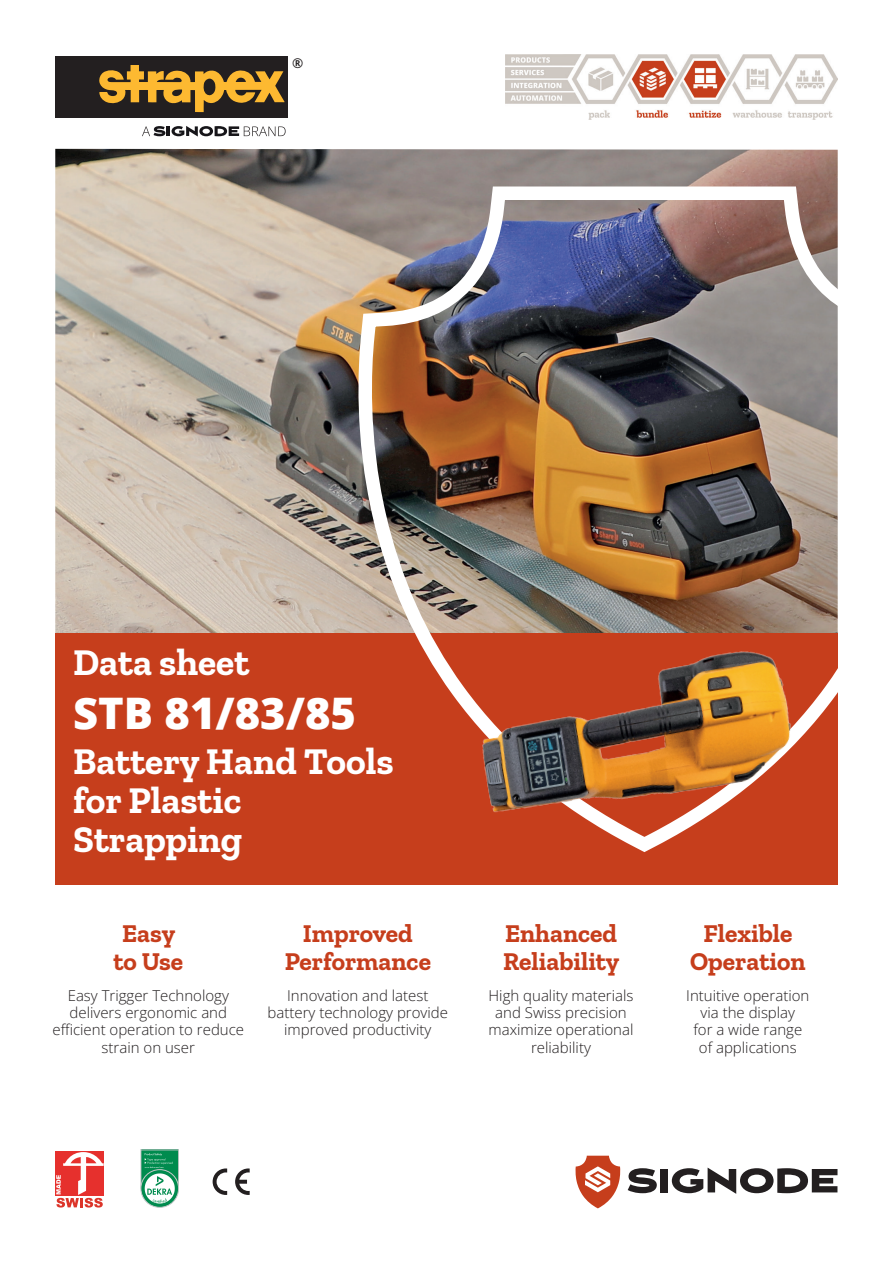
<style>
.page{position:relative;width:893px;height:1263px;background:#fff}
.page>*{position:absolute;margin:0;border:0;box-sizing:border-box;transform-origin:0 0}
.t1{font:800 43.5px "Open Sans";color:#fff}
.t2{font:700 37.5px/39px "Zilla Slab";color:#fff}
.t3{font:700 25.5px/28.5px "Zilla Slab";color:#c63e1c;text-align:center}
.t4{font:300 15px/17.2px "Open Sans";color:#231f20;text-align:center}
.t5{font:600 13.5px "Open Sans";color:#231f20}
</style>
<div class="page">
<div style="left:55px;top:1151px;width:49px;height:44px;background:#e6302d"></div>
<svg style="left:56px;top:1152px;width:48px;height:55px"></svg>
<svg style="left:213px;top:1168px;width:37px;height:27px"></svg>
<svg style="left:141px;top:1169px;width:38px;height:38px"></svg>
<div style="left:141px;top:1169px;width:38px;height:38px;border:1px solid #c7c8ca;border-radius:50%"></div>
<svg style="left:141px;top:1150px;width:38px;height:53px"></svg>
<img style="left:55px;top:149px;width:783px;height:484px">
<svg style="left:575px;top:1156px;width:45px;height:52px"></svg>
<svg style="left:628px;top:1168px;width:29px;height:25px"></svg>
<div style="left:661px;top:1169px;width:7px;height:23px;background:#231f20"></div>
<svg style="left:672px;top:1167px;width:165px;height:27px"></svg>
<div style="left:55px;top:633px;width:783px;height:251px;background:#c63e1c"></div>
<img style="left:345px;top:178px;width:493px;height:674px">
<div style="left:55px;top:57px;width:233px;height:61px;background:#231f20"></div>
<svg style="left:99px;top:65px;width:186px;height:47px"></svg>
<svg style="left:142px;top:126px;width:144px;height:11px"></svg>
<img style="left:463px;top:636px;width:347px;height:178px">
<img style="left:505px;top:54px;width:333px;height:66px">
<p class="t5" style="left:292px;top:53px;width:13px">®</p>
<h2 class="t2" style="left:73px;top:643px;width:178px">Data sheet</h2>
<h1 class="t1" style="left:73px;top:680px;width:284px">STB 81/83/85</h1>
<h2 class="t2" style="left:73px;top:742px;width:322px">Battery Hand Tools for Plastic<br>Strapping</h2>
<h3 class="t3" style="left:113px;top:919px;width:71px">Easy to Use</h3>
<h3 class="t3" style="left:285px;top:919px;width:148px">Improved<br>Performance</h3>
<h3 class="t3" style="left:503px;top:919px;width:118px;text-align:left">Enhanced<br>Reliability</h3>
<h3 class="t3" style="left:690px;top:919px;width:117px">Flexible<br>Operation</h3>
<p class="t4" style="left:52px;top:986px;width:193px">Easy Trigger Technology delivers ergonomic and efficient operation to reduce strain on user</p>
<p class="t4" style="left:268px;top:986px;width:182px">Innovation and latest battery technology provide improved productivity</p>
<p class="t4" style="left:488px;top:986px;width:147px">High quality materials and Swiss precision maximize operational reliability</p>
<p class="t4" style="left:686px;top:986px;width:125px">Intuitive operation via the display<br>for a wide range of applications</p>
</div>
